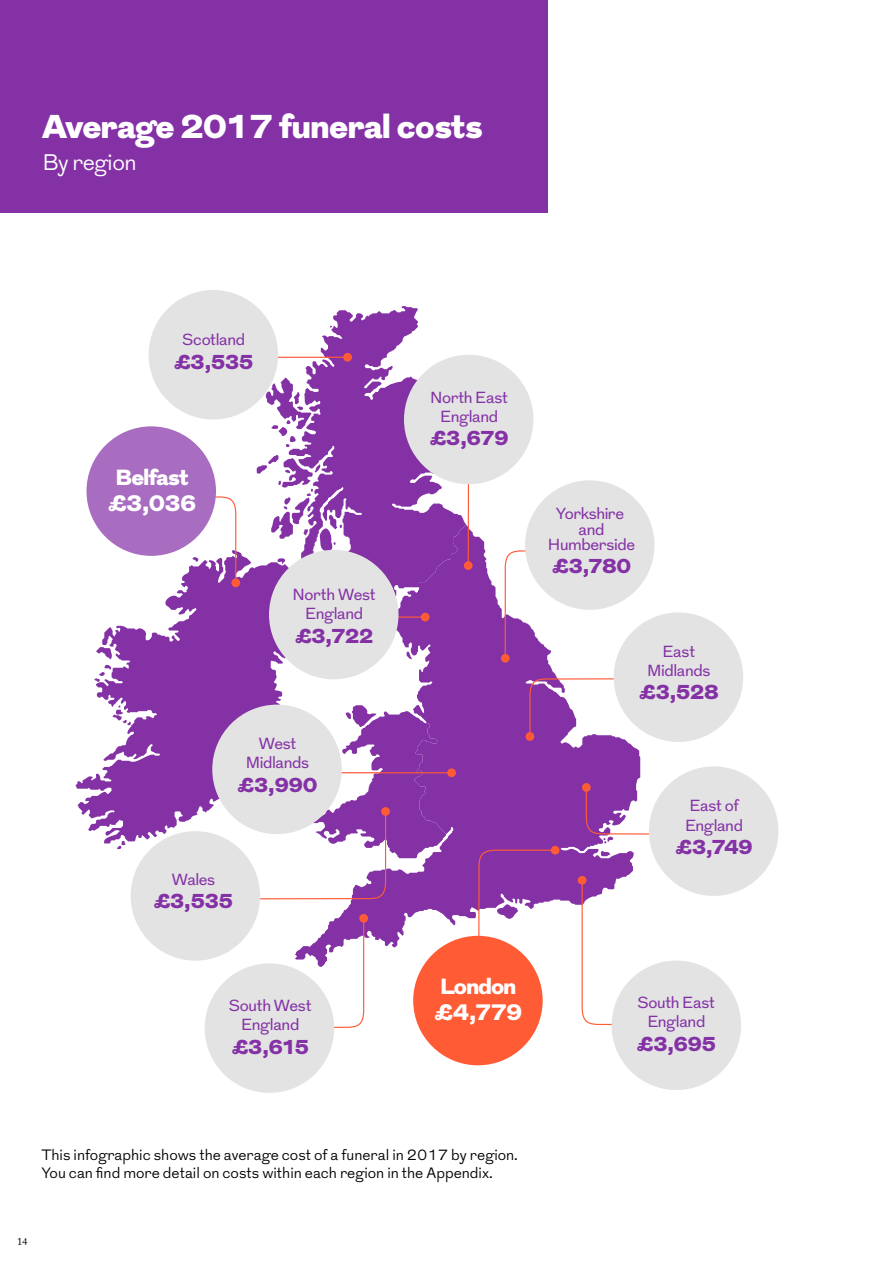
<style>
.page{position:relative;width:893px;height:1263px;background:#fff}
.page>*{position:absolute;margin:0;border:0;box-sizing:border-box;transform-origin:0 0}
.t1{font:900 33px "Grot";color:#fff}
.t2{font:300 22.5px "Grot";letter-spacing:-.02em;color:#fff}
.t3{font:900 22.35px "Grot";letter-spacing:-.005em;color:#fff}
.t4{font:900 21.9px "Grot";letter-spacing:-.015em;color:#fff}
.t5{font:900 20.1px "Grot";color:#8431a6}
.t6{font:16.05px/19.4px "Grot";letter-spacing:-.025em;color:#8431a6;text-align:center}
.t7{font:300 15px/18px "Grot";color:#000}
.t8{font:10.5px "Adobe Caslon";color:#000}
</style>
<div class="page">
<svg style="left:314px;top:535px;width:326px;height:432px;fill:#8431a6"></svg>
<svg style="left:75px;top:550px;width:238px;height:293px;fill:#8431a6"></svg>
<svg style="left:94px;top:647px;width:20px;height:35px"></svg>
<svg style="left:113px;top:705px;width:18px;height:20px"></svg>
<svg style="left:116px;top:840px;width:10px;height:9px"></svg>
<svg style="left:289px;top:306px;width:184px;height:309px;fill:#8431a6"></svg>
<svg style="left:263px;top:377px;width:48px;height:70px"></svg>
<svg style="left:601px;top:851px;width:9px;height:5px"></svg>
<svg style="left:407px;top:651px;width:5px;height:9px"></svg>
<svg style="left:504px;top:550px;width:71px;height:110px"></svg>
<div style="left:501px;top:654px;width:9px;height:9px;background:#ff5b35;border-radius:50%"></div>
<div style="left:525px;top:480px;width:129px;height:130px;background:#e3e3e3;border-radius:50%"></div>
<svg style="left:166px;top:455px;width:198px;height:205px"></svg>
<div style="left:231px;top:578px;width:9px;height:9px;background:#ff5b35;border-radius:50%"></div>
<div style="left:86px;top:426px;width:130px;height:130px;background:#a86cc0;border-radius:50%"></div>
<hr style="left:468px;top:470px;width:1px;height:96px;background:#ff5b35">
<div style="left:464px;top:561px;width:9px;height:9px;background:#ff5b35;border-radius:50%"></div>
<div style="left:404px;top:355px;width:129px;height:129px;background:#e3e3e3;border-radius:50%"></div>
<hr style="left:393px;top:616px;width:32px;height:2px;background:#ff5b35">
<div style="left:421px;top:613px;width:9px;height:8px;background:#ff5b35;border-radius:50%"></div>
<div style="left:269px;top:550px;width:129px;height:129px;background:#e3e3e3;border-radius:50%"></div>
<hr style="left:273px;top:357px;width:75px;height:1px;background:#ff5b35">
<div style="left:343px;top:353px;width:9px;height:9px;background:#ff5b35;border-radius:50%"></div>
<div style="left:149px;top:290px;width:129px;height:129px;background:#e3e3e3;border-radius:50%"></div>
<svg style="left:529px;top:678px;width:106px;height:60px"></svg>
<div style="left:526px;top:732px;width:8px;height:9px;background:#ff5b35;border-radius:50%"></div>
<div style="left:614px;top:612px;width:129px;height:130px;background:#e3e3e3;border-radius:50%"></div>
<hr style="left:331px;top:772px;width:121px;height:1px;background:#ff5b35">
<div style="left:447px;top:768px;width:9px;height:9px;background:#ff5b35;border-radius:50%"></div>
<div style="left:212px;top:705px;width:130px;height:129px;background:#e3e3e3;border-radius:50%"></div>
<svg style="left:585px;top:786px;width:71px;height:57px"></svg>
<div style="left:582px;top:783px;width:9px;height:9px;background:#ff5b35;border-radius:50%"></div>
<div style="left:649px;top:766px;width:129px;height:130px;background:#e3e3e3;border-radius:50%"></div>
<svg style="left:259px;top:705px;width:187px;height:195px"></svg>
<div style="left:381px;top:807px;width:9px;height:9px;background:#ff5b35;border-radius:50%"></div>
<div style="left:131px;top:831px;width:129px;height:130px;background:#e3e3e3;border-radius:50%"></div>
<svg style="left:478px;top:849px;width:79px;height:100px"></svg>
<div style="left:551px;top:846px;width:8px;height:8px;background:#ff5b35;border-radius:50%"></div>
<div style="left:413px;top:936px;width:130px;height:129px;background:#ff5b35;border-radius:50%"></div>
<svg style="left:295px;top:917px;width:70px;height:111px"></svg>
<div style="left:359px;top:914px;width:9px;height:9px;background:#ff5b35;border-radius:50%"></div>
<div style="left:205px;top:963px;width:129px;height:130px;background:#e3e3e3;border-radius:50%"></div>
<svg style="left:581px;top:879px;width:59px;height:147px"></svg>
<div style="left:578px;top:876px;width:8px;height:9px;background:#ff5b35;border-radius:50%"></div>
<div style="left:612px;top:960px;width:129px;height:130px;background:#e3e3e3;border-radius:50%"></div>
<div style="left:0;top:0;width:547px;height:213px;background:#8431a6"></div>
<h1 class="t1" style="left:43px;top:102px;width:441px">Average 2017 funeral costs</h1>
<h2 class="t2" style="left:43px;top:147px;width:96px">By region</h2>
<p class="t6" style="left:182px;top:331px;width:64px">Scotland</p>
<p class="t5" style="left:174px;top:347px;width:81px">£3,535</p>
<h3 class="t4" style="left:116px;top:461px;width:74px">Belfast</h3>
<h3 class="t3" style="left:108px;top:487px;width:89px">£3,036</h3>
<p class="t6" style="left:293px;top:585px;width:85px">North West<br>England</p>
<p class="t5" style="left:295px;top:621px;width:80px">£3,722</p>
<p class="t6" style="left:246px;top:734px;width:65px">West<br>Midlands</p>
<p class="t5" style="left:238px;top:770px;width:81px">£3,990</p>
<p class="t6" style="left:171px;top:870px;width:45px">Wales</p>
<p class="t5" style="left:154px;top:887px;width:81px">£3,535</p>
<p class="t6" style="left:229px;top:996px;width:84px">South West<br>England</p>
<p class="t5" style="left:232px;top:1032px;width:79px">£3,615</p>
<p class="t6" style="left:430px;top:388px;width:79px">North East<br>England</p>
<p class="t5" style="left:430px;top:424px;width:80px">£3,679</p>
<p class="t6" style="left:548px;top:507px;width:89px;line-height:15.3px">Yorkshire and<br>Humberside</p>
<p class="t5" style="left:552px;top:552px;width:80px">£3,780</p>
<p class="t6" style="left:647px;top:642px;width:65px">East<br>Midlands</p>
<p class="t5" style="left:639px;top:678px;width:81px">£3,528</p>
<p class="t6" style="left:685px;top:797px;width:60px;text-align:left">East of<br>England</p>
<p class="t5" style="left:675px;top:832px;width:79px">£3,749</p>
<h3 class="t4" style="left:440px;top:970px;width:77px">London</h3>
<h3 class="t3" style="left:435px;top:996px;width:89px">£4,779</h3>
<p class="t6" style="left:638px;top:993px;width:79px">South East<br>England</p>
<p class="t5" style="left:637px;top:1029px;width:81px">£3,695</p>
<p class="t7" style="left:42px;top:1146px;width:478px">This infographic shows the average cost of a funeral in 2017 by region.<br>You can find more detail on costs within each region in the Appendix.</p>
<p class="t8" style="left:17px;top:1235px;width:12px">14</p>
</div>
